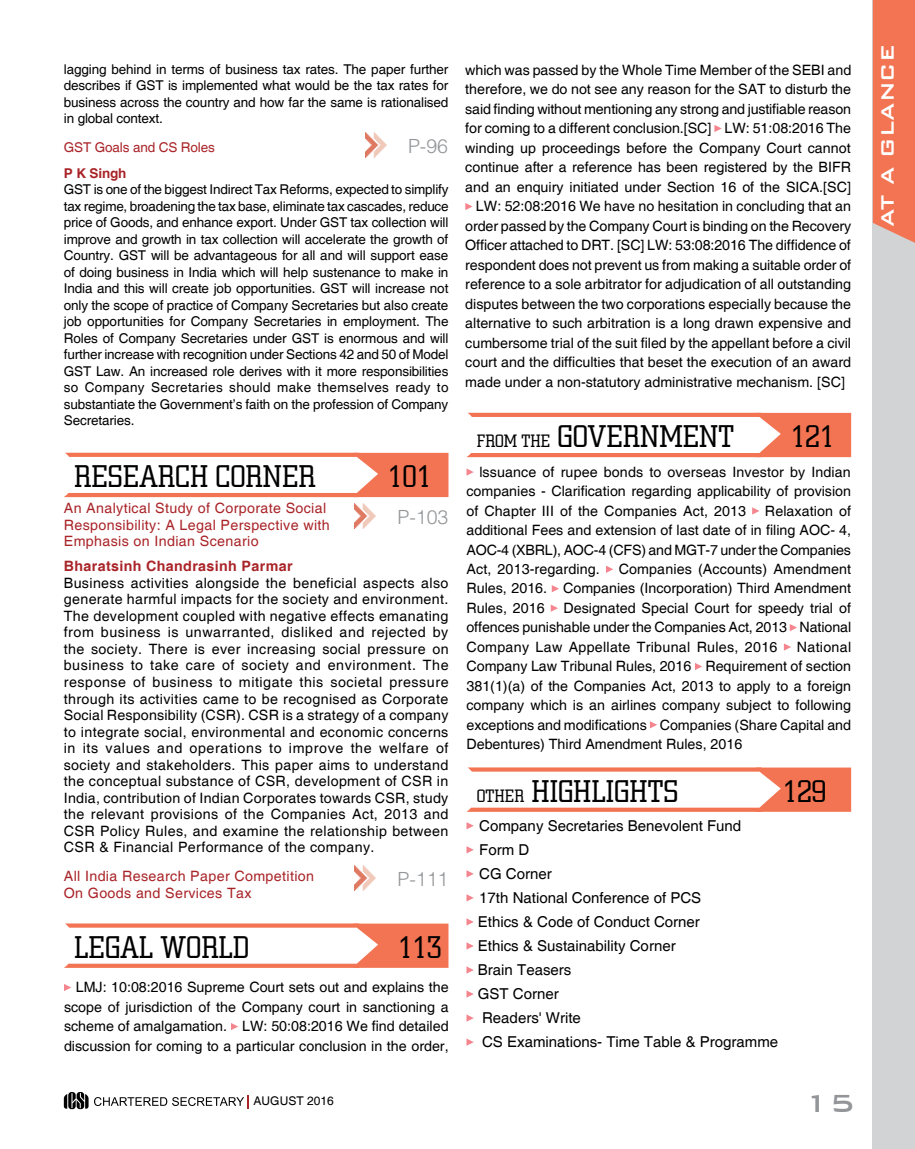
<style>
.page{position:relative;width:915px;height:1149px;background:#fff}
.page>*{position:absolute;margin:0;border:0;box-sizing:border-box;transform-origin:0 0}
.t1{font:500 33px "Bank Gothic BT";color:#939598}
.t2{font:31.5px "King Fisher Lite";color:#000}
.t3{font:500 24px "Bank Gothic BT";color:#fff}
.t4{font:300 19.5px "Helv";color:#939598}
.t5{font:15px/24px "Helvetica";color:#000}
.t6{font:14.25px/16.5px "Helvetica";color:#000;text-align:justify}
.t7{font:14.25px/16.5px "Helvetica";letter-spacing:.025em;color:#a92428}
.t8{font:700 14.25px "Helvetica";letter-spacing:.025em;color:#a92428}
.t9{font:13.5px/16.5px "Helvetica";letter-spacing:-.01em;color:#000;text-align:justify}
.t10{font:13.5px "Helvetica";letter-spacing:-.01em;color:#a92428}
.t11{font:700 13.5px "Helvetica";letter-spacing:-.01em;color:#a92428}
.t12{font:12px "Helvetica";color:#000}
.s1{font-size:18px}
</style>
<div class="page">
<div style="left:872px;top:0;width:42px;height:1148px;background:#d1d3d4"></div>
<svg style="left:872px;top:0;width:42px;height:243px;background:#f07b5d"></svg>
<svg style="left:64px;top:1092px;width:24px;height:16px"></svg>
<svg style="left:94px;top:1095px;width:155px;height:12px"></svg>
<svg style="left:467px;top:412px;width:383px;height:45px"></svg>
<svg style="left:467px;top:767px;width:383px;height:44px"></svg>
<svg style="left:466px;top:822px;width:7px;height:7px"></svg>
<svg style="left:466px;top:846px;width:7px;height:7px"></svg>
<svg style="left:466px;top:870px;width:7px;height:7px"></svg>
<svg style="left:466px;top:894px;width:7px;height:7px"></svg>
<svg style="left:466px;top:918px;width:7px;height:7px"></svg>
<svg style="left:466px;top:942px;width:7px;height:7px"></svg>
<svg style="left:466px;top:966px;width:7px;height:7px"></svg>
<svg style="left:466px;top:990px;width:7px;height:7px"></svg>
<svg style="left:466px;top:1014px;width:7px;height:7px"></svg>
<svg style="left:466px;top:1038px;width:7px;height:7px"></svg>
<svg style="left:466px;top:468px;width:7px;height:7px"></svg>
<svg style="left:752px;top:507px;width:7px;height:7px"></svg>
<svg style="left:606px;top:565px;width:7px;height:7px"></svg>
<svg style="left:551px;top:585px;width:8px;height:7px"></svg>
<svg style="left:550px;top:604px;width:8px;height:7px"></svg>
<svg style="left:789px;top:624px;width:7px;height:7px"></svg>
<svg style="left:783px;top:643px;width:7px;height:7px"></svg>
<svg style="left:695px;top:663px;width:7px;height:7px"></svg>
<svg style="left:649px;top:721px;width:8px;height:7px"></svg>
<svg style="left:714px;top:125px;width:7px;height:7px"></svg>
<svg style="left:465px;top:203px;width:7px;height:7px"></svg>
<svg style="left:64px;top:452px;width:384px;height:45px"></svg>
<svg style="left:65px;top:923px;width:383px;height:44px"></svg>
<svg style="left:64px;top:984px;width:7px;height:6px"></svg>
<svg style="left:231px;top:1023px;width:7px;height:6px"></svg>
<img style="left:365px;top:132px;width:21px;height:25px">
<img style="left:355px;top:503px;width:20px;height:25px">
<img style="left:355px;top:865px;width:20px;height:25px">
<p class="t9" style="left:64px;top:61px;width:386px">lagging behind in terms of business tax rates. The paper further describes if GST is implemented what would be the tax rates for business across the country and how far the same is rationalised in global context.</p>
<p class="t10" style="left:64px;top:140px;width:152px">GST Goals and Cs Roles</p>
<p class="t11" style="left:64px;top:164px;width:64px">P K Singh</p>
<p class="t9" style="left:64px;top:181px;width:386px">GST is one of the biggest Indirect Tax Reforms, expected to simplify tax regime, broadening the tax base, eliminate tax cascades, reduce price of Goods, and enhance export. U nder GST tax collection will improve and growth in tax collection will accelerate the growth of Country. GST will be advantageous for all and will support ease of doing business in India which will help sustenance to make in India and this will create job opportunities. GST will increase not only the scope of practice of Company Secretaries but also create job opportunities for Company Secretaries in employment. The Roles of Company Secretaries under GST is enormous and will further increase with recognition under Sections 42 and 50 of Model GST Law. An increased role derives with it more responsibilities so Company Secretaries should make themselves ready to substantiate the Government’s faith on the profession of Company Secretaries.</p>
<h3 class="t4" style="left:408px;top:134px;width:42px">P-96</h3>
<h2 class="t2" style="left:74px;top:456px;width:243px">RESEARCH CORNER</h2>
<h2 class="t2" style="left:388px;top:456px;width:45px">101</h2>
<p class="t7" style="left:64px;top:500px;width:267px">An Analytical Study of Corporate Social<br>Responsibility: A Legal Perspective with<br>Emphasis on Indian Scenario</p>
<p class="t8" style="left:64px;top:557px;width:230px">Bharatsinh Chandrasinh Parmar</p>
<p class="t6" style="left:64px;top:575px;width:386px">Business activities alongside the beneficial aspects also generate harmful impacts for the society and environment.<br>The development coupled with negative effects emanating from business is unwarranted, disliked and rejected by the society. There is ever increasing social pressure on business to take care of society and environment. The response of business to mitigate this societal pressure through its activities came to be recognised as Corporate Social Responsibility (CSR). CSR is a strategy of a company to integrate social, environmental and economic concerns in its values and operations to improve the welfare of society and stakeholders. This paper aims to understand the conceptual substance of CSR, development of CSR in India, contribution of Indian Corporates towards CSR, study the relevant provisions of the Companies Act, 2013 and CSR Policy Rules, and examine the relationship between CSR &amp; Financial Performance of the company.</p>
<p class="t7" style="left:64px;top:868px;width:252px">All India Research Paper Competition<br>On Goods and Services Tax</p>
<h3 class="t4" style="left:397px;top:505px;width:52px">P-103</h3>
<h3 class="t4" style="left:397px;top:866px;width:52px">P-111</h3>
<h2 class="t2" style="left:74px;top:926px;width:177px">LEGAL WORLD</h2>
<h2 class="t2" style="left:398px;top:926px;width:45px">113</h2>
<p class="t6" style="left:64px;top:977px;width:386px;line-height:19.5px;text-indent:12px">LMJ: 10:08:2016 Supreme Court sets out and explains the scope of jurisdiction of the Company court in sanctioning a scheme of amalgamation. LW: 50:08:2016 We find detailed discussion for coming to a particular conclusion in the order,</p>
<p class="t12" style="left:253px;top:1093px;width:82px">August 2016</p>
<p class="t6" style="left:465px;top:62px;width:387px">which was passed by the Whole Time Member of the SEBI and</p>
<p class="t6" style="left:465px;top:81px;width:387px">therefore, we do not see any reason for the SAT to disturb the</p>
<p class="t6" style="left:465px;top:101px;width:387px">said finding without mentioning any strong and justifiable reason</p>
<p class="t6" style="left:465px;top:120px;width:387px">for coming to a different conclusion.[SC] LW: 51:08:2016 The</p>
<p class="t6" style="left:465px;top:140px;width:387px">winding up proceedings before the Company Court cannot</p>
<p class="t6" style="left:465px;top:159px;width:387px">continue after a reference has been registered by the BIFR</p>
<p class="t6" style="left:465px;top:179px;width:387px">and an enquiry initiated under Section 16 of the SICA.[SC]</p>
<p class="t6" style="left:476px;top:198px;width:376px">LW: 52:08:2016 We have no hesitation in concluding that an</p>
<p class="t6" style="left:465px;top:218px;width:387px">order passed by the Company Court is binding on the Recovery</p>
<p class="t6" style="left:465px;top:237px;width:387px">Officer attached to DRT. [SC] LW: 53:08:2016 The diffidence of</p>
<p class="t6" style="left:465px;top:257px;width:387px">respondent does not prevent us from making a suitable order of</p>
<p class="t6" style="left:465px;top:276px;width:387px">reference to a sole arbitrator for adjudication of all outstanding</p>
<p class="t6" style="left:465px;top:296px;width:387px">disputes between the two corporations especially because the</p>
<p class="t6" style="left:465px;top:315px;width:387px">alternative to such arbitration is a long drawn expensive and</p>
<p class="t6" style="left:465px;top:335px;width:387px">cumbersome trial of the suit filed by the appellant before a civil</p>
<p class="t6" style="left:465px;top:354px;width:387px">court and the difficulties that beset the execution of an award</p>
<p class="t6" style="left:465px;top:374px;width:381px">made under a non-statutory administrative mechanism. [SC]</p>
<h2 class="t2" style="left:476px;top:416px;width:258px"><span class="s1">FROM THE</span> GOVERNMENT</h2>
<h2 class="t2" style="left:790px;top:416px;width:45px">121</h2>
<p class="t6" style="left:466px;top:462px;width:386px;line-height:19.4px;text-indent:13px">lssuance of rupee bonds to overseas Investor by Indian companies - Clarification regarding applicability of provision of Chapter III of the Companies Act, 2013</p>
<p class="t6" style="left:466px;top:501px;width:386px;line-height:19.4px;text-indent:298px">Relaxation of additional Fees and extension of last date of in filing AOC- 4, AOC-4 (XBRL), AOC-4 (CFS) and MGT-7 under the Companies Act, 2013-regarding.</p>
<p class="t6" style="left:466px;top:559px;width:386px;line-height:19.4px;text-indent:152px">Companies (Accounts) Amendment Rules, 2016. Companies (Incorporation) Third Amendment Rules, 2016</p>
<p class="t6" style="left:466px;top:598px;width:386px;line-height:19.4px;text-indent:97px">Designated Special Court for speedy trial of offences punishable under the Companies Act, 2013 National Company Law Appellate Tribunal Rules, 2016</p>
<p class="t6" style="left:466px;top:637px;width:386px;line-height:19.4px;text-indent:330px">National Company Law Tribunal Rules, 2016 Requirement of section 381(1)(a) of the Companies Act, 2013 to apply to a foreign company which is an airlines company subject to following exceptions and modifications Companies (Share Capital and Debentures) Third Amendment Rules, 2016</p>
<h2 class="t2" style="left:476px;top:771px;width:203px"><span class="s1">OTHER</span> HIGHLIGHTS</h2>
<h2 class="t2" style="left:782px;top:771px;width:45px">129</h2>
<p class="t5" style="left:478px;top:813px;width:302px">Company Secretaries Benevolent Fund<br>Form D<br>CG Corner<br>17th National Conference of PCS<br>Ethics &amp; Code of Conduct Corner<br>Ethics &amp; Sustainability Corner<br>Brain Teasers<br>GST Corner<br>Readers' Write<br>CS Examinations- Time Table &amp; Programme</p>
<h1 class="t1" style="left:803px;top:1084px;width:53px">15</h1>
<h3 class="t3" style="left:873px;top:226px;width:184px;rotate:-90deg">at a glance</h3>
</div>
